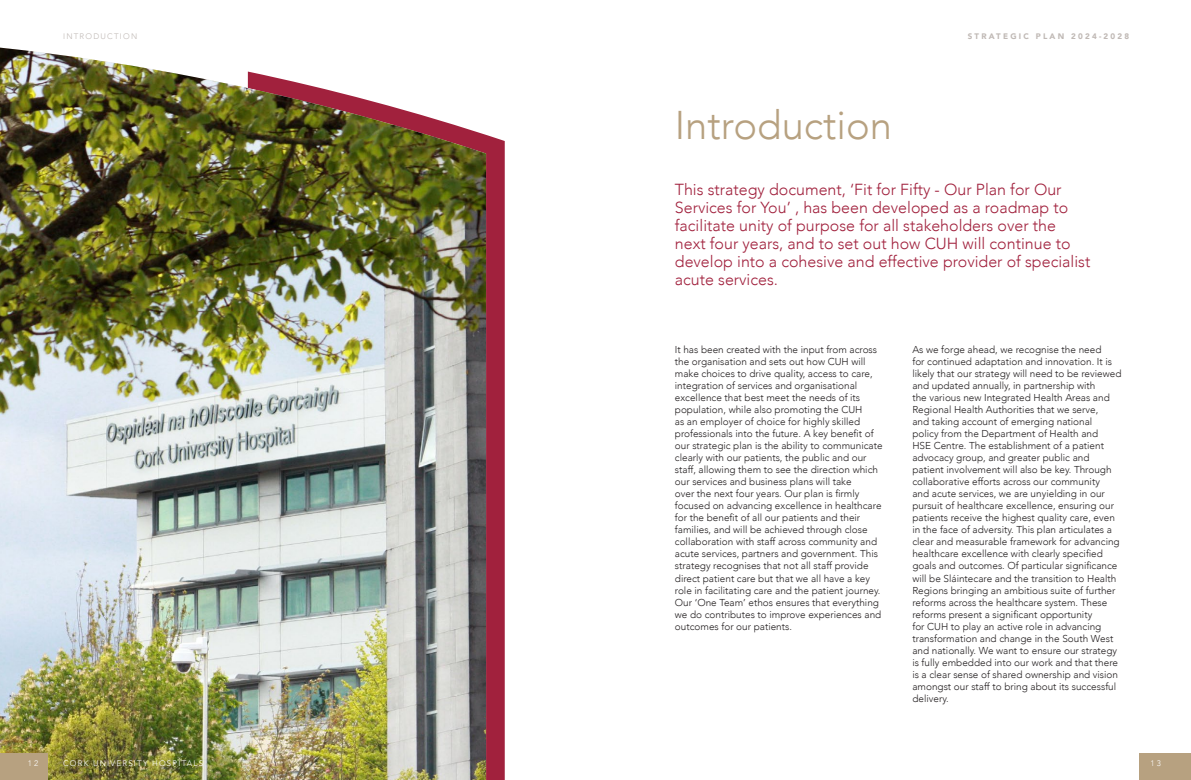
<style>
.page{position:relative;width:1191px;height:780px;background:#fff}
.page>*{position:absolute;margin:0;border:0;box-sizing:border-box;transform-origin:0 0}
.t1{font:300 40px "Avenir";color:#b7a180}
.t2{font:300 16px/18px "Avenir";color:#a1213d}
.Body_Copy{font:300 10px/12px "Avenir";color:#231f20}
.t3{font:300 8px "Avenir";letter-spacing:.15em;color:#fff}
.t4{font:900 8px "Avenir";letter-spacing:.28em;color:#c0b9b5}
.t5{font:300 8px "Avenir";letter-spacing:.15em;color:#c0b9b5}
</style>
<div class="page">
<svg style="left:486px;top:135px;width:19px;height:645px;background:#a22540"></svg>
<img style="left:0;top:48px;width:486px;height:732px">
<div style="left:0;top:753px;width:47px;height:27px;background:#b7a180"></div>
<div style="left:1140px;top:753px;width:51px;height:27px;background:#b7a180"></div>
<p class="t5" style="left:63px;top:32px;width:76px">INTRODUCTION</p>
<p class="t4" style="left:967px;top:30px;width:163px">STRATEGIC PLAN 2024-2028</p>
<p class="t1" style="left:675px;top:102px;width:219px">Introduction</p>
<p class="t2" style="left:675px;top:180px;width:417px">This strategy document, ‘Fit for Fifty - Our Plan for Our Services for You’ , has been developed as a roadmap to facilitate unity of purpose for all stakeholders over the next four years, and to set out how CUH will continue to develop into a cohesive and effective provider of specialist acute services.</p>
<p class="Body_Copy" style="left:675px;top:344px;width:209px">It has been created with the input from across the organisation and sets out how CUH will make choices to drive quality, access to care, integration of services and organisational excellence that best meet the needs of its population, while also promoting the CUH<br>as an employer of choice for highly skilled professionals into the future. A key benefit of our strategic plan is the ability to communicate clearly with our patients, the public and our staff, allowing them to see the direction which our services and business plans will take<br>over the next four years. Our plan is firmly focused on advancing excellence in healthcare for the benefit of all our patients and their families, and will be achieved through close collaboration with staff across community and acute services, partners and government. This strategy recognises that not all staff provide direct patient care but that we all have a key role in facilitating care and the patient journey.<br>Our ‘One Team’ ethos ensures that everything we do contributes to improve experiences and outcomes for our patients.</p>
<p class="Body_Copy" style="left:912px;top:344px;width:210px">As we forge ahead, we recognise the need<br>for continued adaptation and innovation. It is likely that our strategy will need to be reviewed and updated annually, in partnership with<br>the various new Integrated Health Areas and Regional Health Authorities that we serve,<br>and taking account of emerging national<br>policy from the Department of Health and<br>HSE Centre. The establishment of a patient advocacy group, and greater public and patient involvement will also be key. Through collaborative efforts across our community<br>and acute services, we are unyielding in our pursuit of healthcare excellence, ensuring our patients receive the highest quality care, even in the face of adversity. This plan articulates a clear and measurable framework for advancing healthcare excellence with clearly specified goals and outcomes. Of particular significance will be Sláintecare and the transition to Health Regions bringing an ambitious suite of further reforms across the healthcare system. These reforms present a significant opportunity<br>for CUH to play an active role in advancing transformation and change in the South West and nationally. We want to ensure our strategy is fully embedded into our work and that there is a clear sense of shared ownership and vision amongst our staff to bring about its successful delivery.</p>
<p class="t3" style="left:63px;top:759px;width:142px">CORK UNIVERSITY HOSPITALS</p>
<p class="t3" style="left:28px;top:759px;width:12px">1 2</p>
<p class="t3" style="left:1150px;top:759px;width:12px">1 3</p>
</div>
